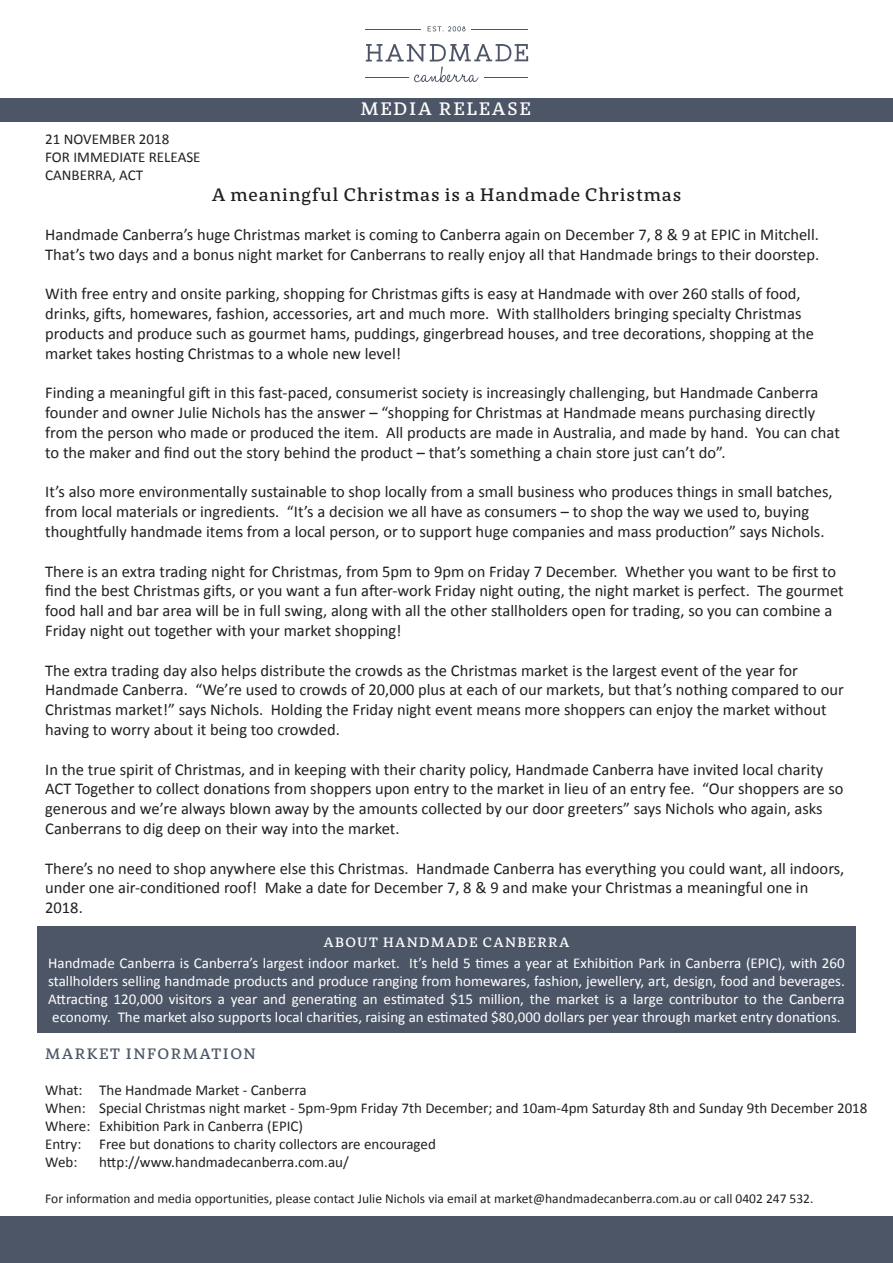
<style>
.page{position:relative;width:893px;height:1263px;background:#fff}
.page>*{position:absolute;margin:0;border:0;box-sizing:border-box;transform-origin:0 0}
.t1{font:600 18px "St Marie Pro";letter-spacing:.05em;color:#231f20}
.t2{font:600 18px "St Marie Pro";letter-spacing:.1em;color:#fff}
.t3{font:16.5px/19.8px "Calibri";color:#231f20}
.t4{font:15px/18px "Calibri";color:#fff;text-align:justify}
.t5{font:15px/18px "Calibri";color:#231f20}
.t6{font:600 15px "St Marie Pro";letter-spacing:.1em;color:#4d5667}
.t7{font:13.5px "Calibri";color:#231f20}
.t8{font:600 13.5px "St Marie Pro";letter-spacing:.1em;color:#fff}
</style>
<div class="page">
<div style="left:0;top:98px;width:893px;height:24px;background:#4d5667"></div>
<div style="left:0;top:1216px;width:893px;height:47px;background:#4d5667"></div>
<svg style="left:366px;top:44px;width:162px;height:39px"></svg>
<hr style="left:484px;top:78px;width:44px;height:1px;background:#4d5667">
<hr style="left:365px;top:78px;width:43px;height:1px;background:#4d5667">
<hr style="left:472px;top:29px;width:56px;height:1px;background:#4d5667">
<hr style="left:365px;top:29px;width:55px;height:1px;background:#4d5667">
<svg style="left:428px;top:26px;width:38px;height:6px"></svg>
<div style="left:37px;top:926px;width:819px;height:107px;background:#4d5667"></div>
<p class="t5" style="left:45px;top:130px;width:157px">21 NOVEMBER 2018<br>FOR IMMEDIATE RELEASE<br>CANBERRA, ACT</p>
<p class="t2" style="left:360px;top:98px;width:172px">MEDIA RELEASE</p>
<p class="t1" style="left:212px;top:184px;width:471px">A meaningful Christmas is a Handmade Christmas</p>
<p class="t3" style="left:45px;top:225px;width:775px">Handmade Canberra’s huge Christmas market is coming to Canberra again on December 7, 8 &amp; 9 at EPIC in Mitchell.<br>That’s two days and a bonus night market for Canberrans to really enjoy all that Handmade brings to their doorstep.</p>
<p class="t3" style="left:45px;top:284px;width:770px">With free entry and onsite parking, shopping for Christmas gifts is easy at Handmade with over 260 stalls of food, drinks, gifts, homewares, fashion, accessories, art and much more. With stallholders bringing specialty Christmas products and produce such as gourmet hams, puddings, gingerbread houses, and tree decorations, shopping at the market takes hosting Christmas to a whole new level!</p>
<p class="t3" style="left:45px;top:383px;width:796px">Finding a meaningful gift in this fast-paced, consumerist society is increasingly challenging, but Handmade Canberra founder and owner Julie Nichols has the answer – “shopping for Christmas at Handmade means purchasing directly from the person who made or produced the item. All products are made in Australia, and made by hand. You can chat to the maker and find out the story behind the product – that’s something a chain store just can’t do”.</p>
<p class="t3" style="left:45px;top:482px;width:789px">It’s also more environmentally sustainable to shop locally from a small business who produces things in small batches, from local materials or ingredients. “It’s a decision we all have as consumers – to shop the way we used to, buying thoughtfully handmade items from a local person, or to support huge companies and mass production” says Nichols.</p>
<p class="t3" style="left:45px;top:561px;width:800px">There is an extra trading night for Christmas, from 5pm to 9pm on Friday 7 December. Whether you want to be first to find the best Christmas gifts, or you want a fun after-work Friday night outing, the night market is perfect. The gourmet food hall and bar area will be in full swing, along with all the other stallholders open for trading, so you can combine a Friday night out together with your market shopping!</p>
<p class="t3" style="left:45px;top:660px;width:800px">The extra trading day also helps distribute the crowds as the Christmas market is the largest event of the year for Handmade Canberra. “We’re used to crowds of 20,000 plus at each of our markets, but that’s nothing compared to our Christmas market!” says Nichols. Holding the Friday night event means more shoppers can enjoy the market without having to worry about it being too crowded.</p>
<p class="t3" style="left:45px;top:759px;width:800px">In the true spirit of Christmas, and in keeping with their charity policy, Handmade Canberra have invited local charity ACT Together to collect donations from shoppers upon entry to the market in lieu of an entry fee. “Our shoppers are so generous and we’re always blown away by the amounts collected by our door greeters” says Nichols who again, asks Canberrans to dig deep on their way into the market.</p>
<p class="t3" style="left:45px;top:858px;width:801px">There’s no need to shop anywhere else this Christmas. Handmade Canberra has everything you could want, all indoors, under one air-conditioned roof! Make a date for December 7, 8 &amp; 9 and make your Christmas a meaningful one in<br>2018.</p>
<p class="t8" style="left:324px;top:933px;width:247px">ABOUT HANDMADE CANBERRA</p>
<p class="t4" style="left:48px;top:954px;width:798px">Handmade Canberra is Canberra’s largest indoor market. It’s held 5 times a year at Exhibition Park in Canberra (EPIC), with 260 stallholders selling handmade products and produce ranging from homewares, fashion, jewellery, art, design, food and beverages.<br>Attracting 120,000 visitors a year and generating an estimated $15 million, the market is a large contributor to the Canberra economy. The market also supports local charities, raising an estimated $80,000 dollars per year through market entry donations.</p>
<p class="t6" style="left:45px;top:1044px;width:212px">MARKET INFORMATION</p>
<p class="t5" style="left:45px;top:1081px;width:824px">What: The Handmade Market - Canberra<br>When: Special Christmas night market - 5pm-9pm Friday 7th December; and 10am-4pm Saturday 8th and Sunday 9th December 2018<br>Where: Exhibition Park in Canberra (EPIC)<br>Entry: Free but donations to charity collectors are encouraged<br>Web:</p>
<p class="t5" style="left:99px;top:1153px;width:251px">http://www.handmadecanberra.com.au/</p>
<p class="t7" style="left:45px;top:1190px;width:770px">For information and media opportunities, please contact Julie Nichols via email at market@handmadecanberra.com.au or call 0402 247 532.</p>
</div>
